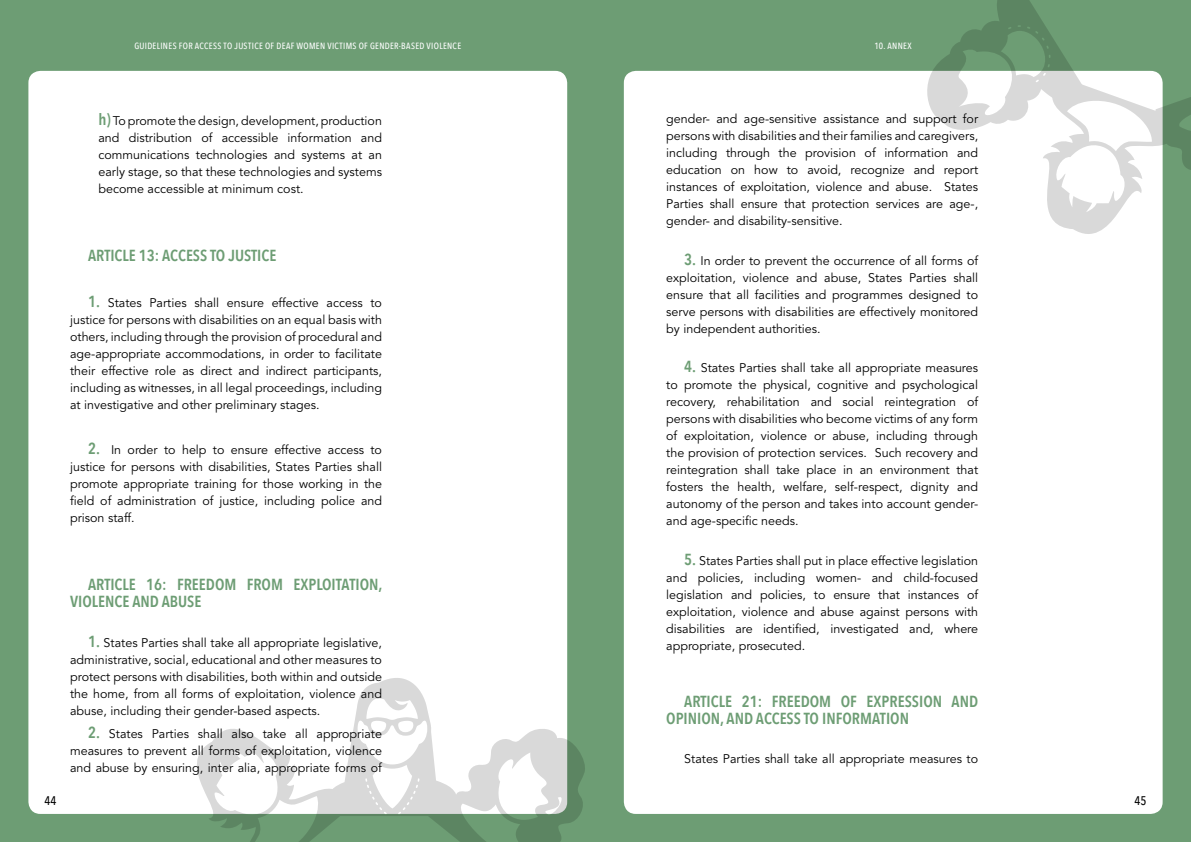
<style>
.page{position:relative;width:1191px;height:842px;background:#6d9d74}
.page>*{position:absolute;margin:0;border:0;box-sizing:border-box;transform-origin:0 0}
.t1{font:600 16px/17px "Avenir Next Condensed";color:#6d9d74}
.t2{font:12.5px/17px "Avenir LT Std";color:#000;text-align:justify}
.t3{font:500 12.5px "Avenir Next Condensed";color:#000}
.t4{font:500 9px "Avenir Next Condensed";letter-spacing:.035em;color:#fff}
.s1{font-family:"Avenir Next Condensed";font-weight:600;font-size:16px;color:#6d9d74}
</style>
<div class="page">
<div style="left:624px;top:71px;width:538px;height:743px;background:#fff;border-radius:12px"></div>
<div style="left:28px;top:71px;width:539px;height:743px;background:#fff;border-radius:12px"></div>
<svg style="left:915px;top:0;width:276px;height:235px"></svg>
<svg style="left:197px;top:677px;width:388px;height:165px"></svg>
<p class="t4" style="left:134px;top:40px;width:328px">GUIDELINES FOR ACCESS TO JUSTICE OF DEAF WOMEN VICTIMS OF GENDER-BASED VIOLENCE</p>
<p class="t2" style="left:98px;top:113px;width:285px"><span class="s1">h)</span> To promote the design, development, production and distribution of accessible information and communications technologies and systems at an early stage, so that these technologies and systems become accessible at minimum cost.</p>
<p class="t1" style="left:88px;top:247px;width:190px">ARTICLE 13: ACCESS TO JUSTICE</p>
<p class="t2" style="left:70px;top:294px;width:313px;text-indent:18px"><span class="s1">1.</span> States Parties shall ensure effective access to justice for persons with disabilities on an equal basis with others, including through the provision of procedural and age-appropriate accommodations, in order to facilitate their effective role as direct and indirect participants, including as witnesses, in all legal proceedings, including at investigative and other preliminary stages.</p>
<p class="t2" style="left:70px;top:442px;width:313px;text-indent:18px"><span class="s1">2.</span> In order to help to ensure effective access to justice for persons with disabilities, States Parties shall promote appropriate training for those working in the field of administration of justice, including police and prison staff.</p>
<p class="t3" style="left:44px;top:793px;width:14px">44</p>
<p class="t1" style="left:70px;top:576px;width:314px;text-indent:18px">ARTICLE 16: FREEDOM FROM EXPLOITATION,<br>VIOLENCE AND ABUSE</p>
<p class="t2" style="left:70px;top:634px;width:313px;text-indent:18px"><span class="s1">1.</span> States Parties shall take all appropriate legislative, administrative, social, educational and other measures to protect persons with disabilities, both within and outside the home, from all forms of exploitation, violence and abuse, including their gender-based aspects.</p>
<p class="t2" style="left:70px;top:725px;width:313px;text-indent:18px"><span class="s1">2.</span> States Parties shall also take all appropriate measures to prevent all forms of exploitation, violence and abuse by ensuring, inter alia, appropriate forms of</p>
<p class="t4" style="left:874px;top:40px;width:39px">10. ANNEX</p>
<p class="t2" style="left:666px;top:110px;width:313px">gender- and age-sensitive assistance and support for persons with disabilities and their families and caregivers, including through the provision of information and education on how to avoid, recognize and report instances of exploitation, violence and abuse. States Parties shall ensure that protection services are age-, gender- and disability-sensitive.</p>
<p class="t2" style="left:666px;top:252px;width:313px;text-indent:18px"><span class="s1">3.</span> In order to prevent the occurrence of all forms of exploitation, violence and abuse, States Parties shall ensure that all facilities and programmes designed to serve persons with disabilities are effectively monitored by independent authorities.</p>
<p class="t2" style="left:666px;top:360px;width:313px;text-indent:18px"><span class="s1">4.</span> States Parties shall take all appropriate measures to promote the physical, cognitive and psychological recovery, rehabilitation and social reintegration of persons with disabilities who become victims of any form of exploitation, violence or abuse, including through the provision of protection services. Such recovery and reintegration shall take place in an environment that fosters the health, welfare, self-respect, dignity and autonomy of the person and takes into account gender&shy;and age-specific needs.</p>
<p class="t2" style="left:666px;top:552px;width:313px;text-indent:18px"><span class="s1">5.</span> States Parties shall put in place effective legislation and policies, including women- and child-focused legislation and policies, to ensure that instances of exploitation, violence and abuse against persons with disabilities are identified, investigated and, where appropriate, prosecuted.</p>
<p class="t1" style="left:666px;top:692px;width:313px;text-indent:18px">ARTICLE 21: FREEDOM OF EXPRESSION AND<br>OPINION, AND ACCESS TO INFORMATION</p>
<p class="t2" style="left:684px;top:751px;width:295px">States Parties shall take all appropriate measures to</p>
<p class="t3" style="left:1134px;top:793px;width:14px">45</p>
</div>
